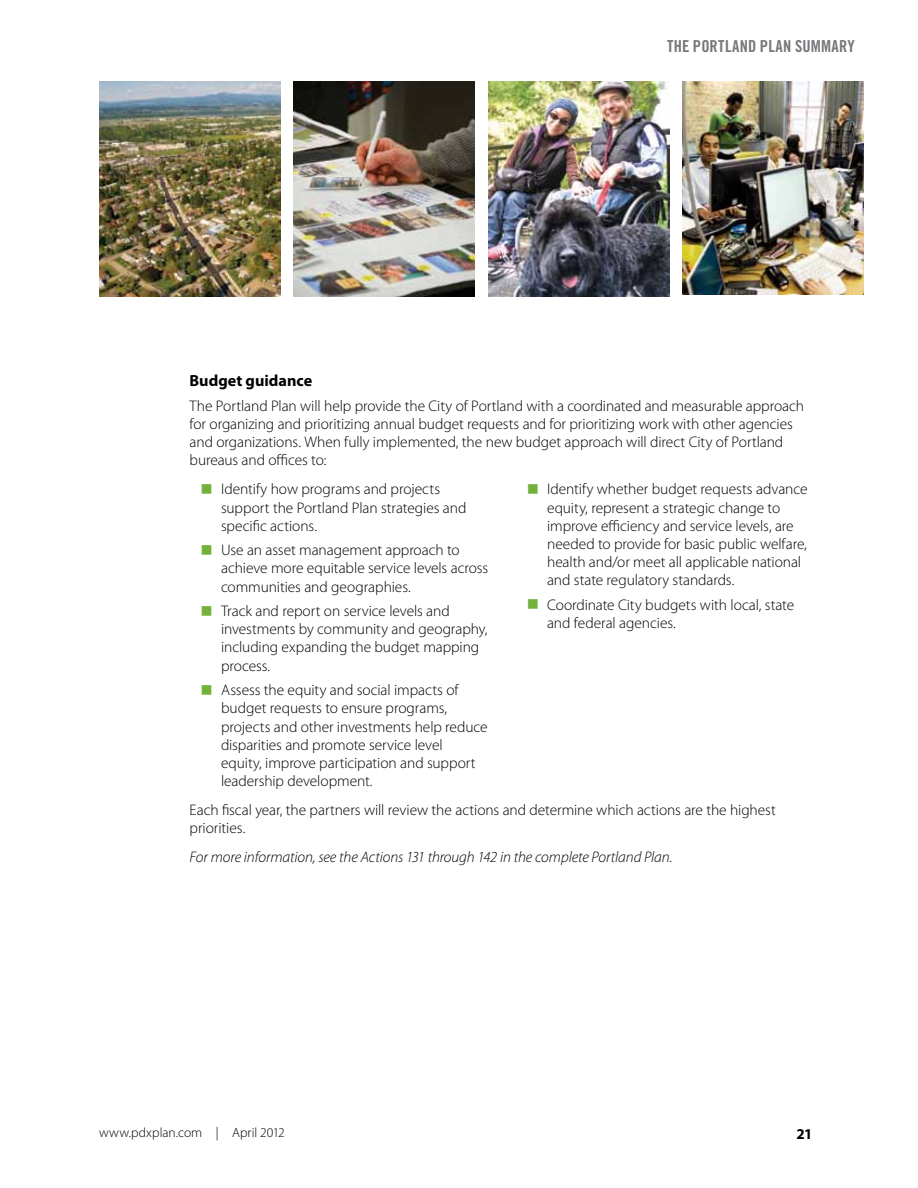
<style>
.page{position:relative;width:918px;height:1188px;background:#fff}
.page>*{position:absolute;margin:0;border:0;box-sizing:border-box;transform-origin:0 0}
.t1{font:16.5px "Trade Gothic LT Std Bd Cn 20";letter-spacing:.015em;color:#77787b}
.t2{font:700 16.2px "Myriad Pro";color:#000}
.t3{font:300 15.3px/18px "Myriad Pro";letter-spacing:-.005em;color:#000}
.t4{font:italic 300 15.3px "Myriad Pro";letter-spacing:-.005em;color:#000}
.t5{font:700 15px "Myriad Pro";color:#000}
.t6{font:300 13.5px "Myriad Pro";letter-spacing:.005em;color:#000}
</style>
<div class="page">
<img style="left:683px;top:81px;width:181px;height:213px">
<img style="left:488px;top:81px;width:181px;height:216px">
<img style="left:294px;top:81px;width:181px;height:216px">
<img style="left:99px;top:81px;width:181px;height:216px">
<p class="t1" style="left:667px;top:37px;width:189px">THE PORTLAND PLAN SUMMARY</p>
<p class="t2" style="left:190px;top:370px;width:124px">Budget guidance</p>
<p class="t3" style="left:190px;top:397px;width:616px">The Portland Plan will help provide the City of Portland with a coordinated and measurable approach for organizing and prioritizing annual budget requests and for prioritizing work with other agencies and organizations. When fully implemented, the new budget approach will direct City of Portland bureaus and offices to:</p>
<p class="t3" style="left:221px;top:480px;width:247px">Identify how programs and projects support the Portland Plan strategies and specific actions.</p>
<p class="t3" style="left:221px;top:541px;width:269px">Use an asset management approach to achieve more equitable service levels across communities and geographies.</p>
<p class="t3" style="left:221px;top:602px;width:268px">Track and report on service levels and investments by community and geography, including expanding the budget mapping process.</p>
<p class="t3" style="left:221px;top:681px;width:268px">Assess the equity and social impacts of budget requests to ensure programs, projects and other investments help reduce disparities and promote service level<br>equity, improve participation and support leadership development.</p>
<p class="t3" style="left:547px;top:480px;width:262px">Identify whether budget requests advance equity, represent a strategic change to improve efficiency and service levels, are needed to provide for basic public welfare, health and/or meet all applicable national and state regulatory standards.</p>
<p class="t3" style="left:547px;top:595px;width:249px">Coordinate City budgets with local, state and federal agencies.</p>
<p class="t3" style="left:190px;top:801px;width:588px">Each fiscal year, the partners will review the actions and determine which actions are the highest priorities.</p>
<p class="t4" style="left:190px;top:848px;width:485px">For more information, see the Actions 131 through 142 in the complete Portland Plan.</p>
<p class="t6" style="left:99px;top:1125px;width:187px">www.pdxplan.com | April 2012</p>
<p class="t5" style="left:796px;top:1124px;width:18px">21</p>
</div>
